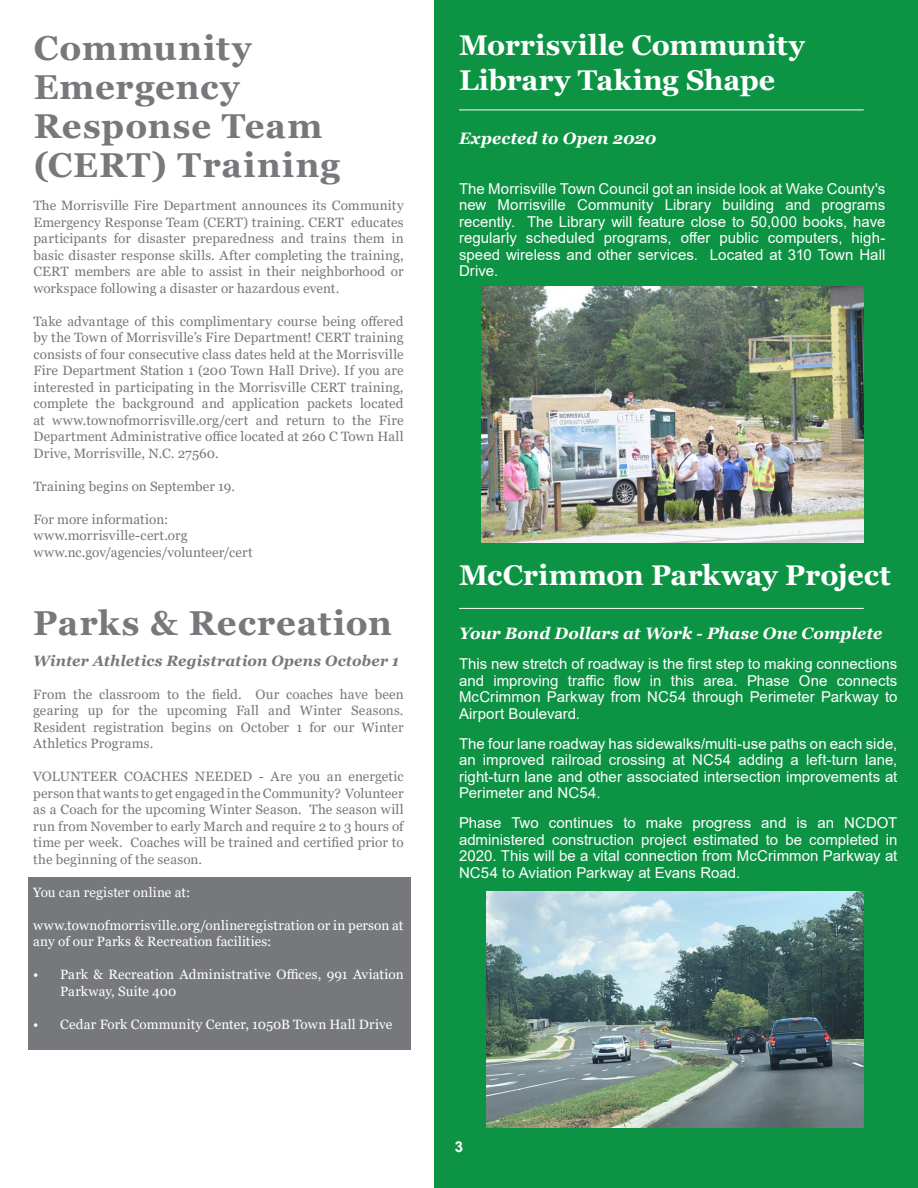
<style>
.page{position:relative;width:918px;height:1188px;background:#fff}
.page>*{position:absolute;margin:0;border:0;box-sizing:border-box;transform-origin:0 0}
.Headline_Cover{font:700 34.5px/39px "Georgia";letter-spacing:.03em;color:#76787b}
.Body_Copy{font:700 28.5px/34.2px "Georgia";color:#fff}
.Body_Copy-2{font:italic 700 16.5px "Georgia";color:#fff}
.Body_Copy-3{font:15px/16.5px "Arial";letter-spacing:.005em;color:#fff;text-align:justify}
.Body_Copy_Cover{font:italic 700 15px "Georgia";letter-spacing:.005em;color:#76787b}
.Body_Copy-4{font:700 15px "Arial";color:#fff}
.Body_Copy_Cover-2{font:13.5px/16.5px "Georgia";letter-spacing:.01em;color:#76787b;text-align:justify}
.Body_Copy_Cover-3{font:13.5px/16.5px "Georgia";letter-spacing:.01em;color:#fff}
</style>
<div class="page">
<div style="left:28px;top:878px;width:382px;height:172px;background:#76787b"></div>
<div style="left:434px;top:0;width:484px;height:1188px;background:#0d9344"></div>
<hr style="left:459px;top:110px;width:405px;height:1px;background:#fff">
<img style="left:486px;top:891px;width:377px;height:236px">
<img style="left:481px;top:287px;width:382px;height:256px">
<hr style="left:459px;top:608px;width:405px;height:1px;background:#fff">
<p class="Headline_Cover" style="left:34px;top:29px;width:308px">Community<br>Emergency<br>Response Team (CERT) Training</p>
<p class="Body_Copy_Cover-2" style="left:33px;top:198px;width:372px">The Morrisville Fire Department announces its Community Emergency Response Team (CERT) training. CERT educates participants for disaster preparedness and trains them in basic disaster response skills. After completing the training, CERT members are able to assist in their neighborhood or workspace following a disaster or hazardous event.</p>
<p class="Body_Copy_Cover-2" style="left:33px;top:313px;width:372px">Take advantage of this complimentary course being offered by the Town of Morrisville’s Fire Department! CERT training consists of four consecutive class dates held at the Morrisville Fire Department Station 1 (200 Town Hall Drive). If you are interested in participating in the Morrisville CERT training, complete the background and application packets located at www.townofmorrisville.org/cert and return to the Fire Department Administrative office located at 260 C Town Hall Drive, Morrisville, N.C. 27560.</p>
<p class="Body_Copy_Cover-2" style="left:33px;top:478px;width:203px">Training begins on September 19.</p>
<p class="Body_Copy_Cover-2" style="left:33px;top:511px;width:136px">For more information:</p>
<p class="Body_Copy_Cover-2" style="left:33px;top:528px;width:156px">www.morrisville-cert.org</p>
<p class="Body_Copy_Cover-2" style="left:33px;top:544px;width:221px">www.nc.gov/agencies/volunteer/cert</p>
<p class="Headline_Cover" style="left:33px;top:604px;width:360px">Parks &amp; Recreation</p>
<p class="Body_Copy_Cover" style="left:33px;top:651px;width:368px">Winter Athletics Registration Opens October 1</p>
<p class="Body_Copy_Cover-2" style="left:33px;top:686px;width:372px">From the classroom to the field. Our coaches have been gearing up for the upcoming Fall and Winter Seasons.<br>Resident registration begins on October 1 for our Winter Athletics Programs.</p>
<p class="Body_Copy_Cover-2" style="left:33px;top:769px;width:372px">VOLUNTEER COACHES NEEDED - Are you an energetic person that wants to get engaged in the Community? Volunteer as a Coach for the upcoming Winter Season. The season will run from November to early March and require 2 to 3 hours of time per week. Coaches will be trained and certified prior to the beginning of the season.</p>
<p class="Body_Copy_Cover-3" style="left:33px;top:884px;width:159px">You can register online at:</p>
<p class="Body_Copy_Cover-3" style="left:33px;top:917px;width:372px">www.townofmorrisville.org/onlineregistration or in person at any of our Parks &amp; Recreation facilities:</p>
<p class="Body_Copy_Cover-3" style="left:60px;top:967px;width:345px;text-indent:-27px">• Park &amp; Recreation Administrative Offices, 991 Aviation<br>Parkway, Suite 400</p>
<p class="Body_Copy_Cover-3" style="left:33px;top:1016px;width:361px">• Cedar Fork Community Center, 1050B Town Hall Drive</p>
<p class="Body_Copy" style="left:459px;top:28px;width:347px">Morrisville Community<br>Library Taking Shape</p>
<p class="Body_Copy-2" style="left:459px;top:128px;width:199px">Expected to Open 2020</p>
<p class="Body_Copy-3" style="left:459px;top:180px;width:428px">The Morrisville Town Council got an inside look at Wake County's new Morrisville Community Library building and programs recently. The Library will feature close to 50,000 books, have regularly scheduled programs, offer public computers, high&shy;speed wireless and other services. Located at 310 Town Hall Drive.</p>
<p class="Body_Copy" style="left:459px;top:558px;width:433px">McCrimmon Parkway Project</p>
<p class="Body_Copy-2" style="left:459px;top:623px;width:425px">Your Bond Dollars at Work - Phase One Complete</p>
<p class="Body_Copy-3" style="left:459px;top:656px;width:440px">This new stretch of roadway is the first step to making connections and improving traffic flow in this area. Phase One connects McCrimmon Parkway from NC54 through Perimeter Parkway to Airport Boulevard.</p>
<p class="Body_Copy-3" style="left:459px;top:735px;width:440px">The four lane roadway has sidewalks/multi-use paths on each side, an improved railroad crossing at NC54 adding a left-turn lane, right-turn lane and other associated intersection improvements at Perimeter and NC54.</p>
<p class="Body_Copy-3" style="left:459px;top:815px;width:440px">Phase Two continues to make progress and is an NCDOT administered construction project estimated to be completed in 2020. This will be a vital connection from McCrimmon Parkway at NC54 to Aviation Parkway at Evans Road.</p>
<p class="Body_Copy-4" style="left:455px;top:1137px;width:10px">3</p>
</div>
